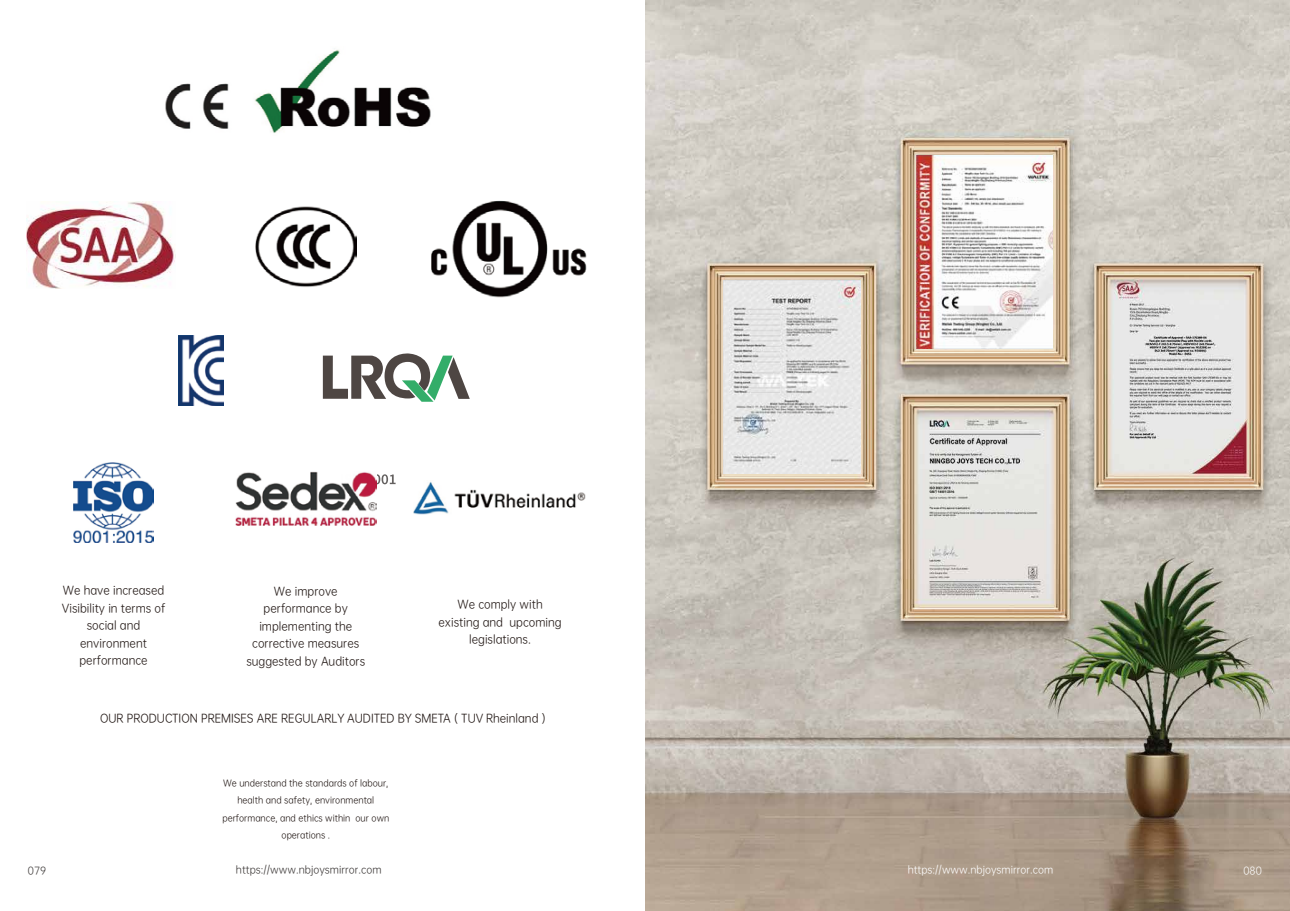
<style>
.page{position:relative;width:1290px;height:911px;background:#fff}
.page>*{position:absolute;margin:0;border:0;box-sizing:border-box;transform-origin:0 0}
.t1{font:11.25px/17.5px "OPPO Sans R";color:#221815;text-align:center}
.t2{font:10px "OPPO Sans R";color:#3e3a39}
.t3{font:10px "OPPO Sans R";color:#fff}
.t4{font:8.75px/17.5px "OPPO Sans R";color:#221815;text-align:center}
</style>
<div class="page">
<img style="left:645px;top:0;width:645px;height:911px">
<svg style="left:376px;top:474px;width:20px;height:10px"></svg>
<svg style="left:323px;top:353px;width:147px;height:49px"></svg>
<img style="left:74px;top:462px;width:79px;height:80px">
<img style="left:235px;top:471px;width:141px;height:54px">
<img style="left:414px;top:481px;width:172px;height:34px">
<img style="left:165px;top:50px;width:266px;height:83px">
<img style="left:255px;top:206px;width:101px;height:81px">
<img style="left:431px;top:200px;width:156px;height:98px">
<img style="left:27px;top:201px;width:148px;height:88px">
<img style="left:178px;top:335px;width:45px;height:71px">
<img style="left:723px;top:280px;width:138px;height:193px">
<img style="left:917px;top:155px;width:136px;height:193px">
<p class="t1" style="left:62px;top:580px;width:105px">We have increased<br>Visibility in terms of social and environment performance</p>
<p class="t1" style="left:246px;top:581px;width:120px">We improve performance by implementing the corrective measures suggested by Auditors</p>
<p class="t1" style="left:438px;top:595px;width:125px">We comply with existing and upcoming legislations.</p>
<p class="t1" style="left:100px;top:708px;width:447px">OUR PRODUCTION PREMISES ARE REGULARLY AUDITED BY SMETA ( TUV Rheinland )</p>
<p class="t4" style="left:222px;top:773px;width:168px">We understand the standards of labour, health and safety, environmental performance, and ethics within our own operations .</p>
<p class="t2" style="left:28px;top:862px;width:20px">079</p>
<p class="t2" style="left:236px;top:861px;width:147px">https://www.nbjoysmirror.com</p>
<p class="t3" style="left:908px;top:861px;width:147px">https://www.nbjoysmirror.com</p>
<p class="t3" style="left:1243px;top:862px;width:20px">080</p>
</div>
